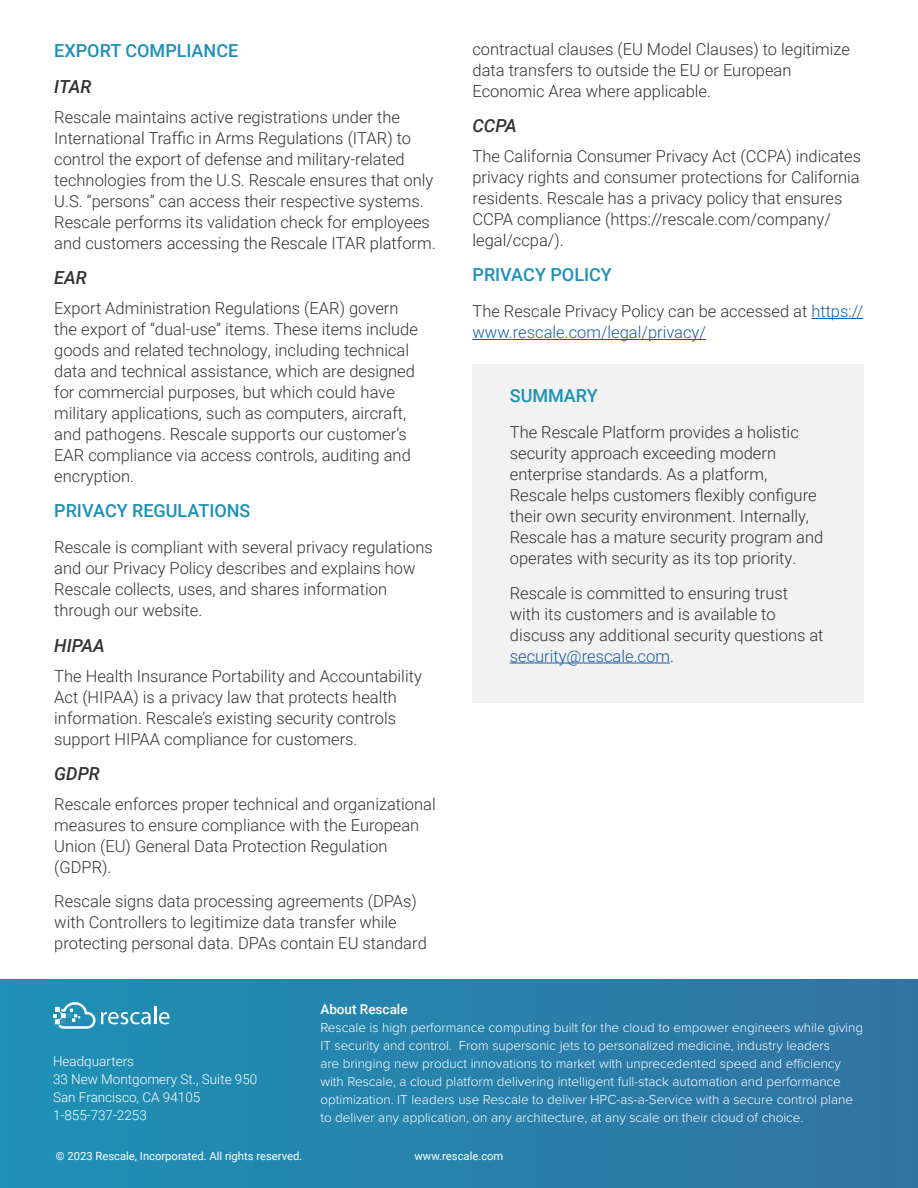
<style>
.page{position:relative;width:918px;height:1188px;background:#fff}
.page>*{position:absolute;margin:0;border:0;box-sizing:border-box;transform-origin:0 0}
.t1{font:500 18px "Roboto";color:#1d91b6}
.Sub_TItle{font:italic 500 18px "Roboto";color:#333}
.body{font:300 16.5px/21px "Roboto";color:#333}
.t2{font:300 13.5px/18px "Proxima Nova";color:#fff}
.t3{font:300 13.5px "Roboto";color:#fff}
.t4{font:500 13.5px "Roboto";color:#fff}
.body-2{font:11.25px "Roboto";color:#fff}
.s1{color:#175d9e}
</style>
<div class="page">
<hr style="left:811px;top:318px;width:52px;height:1px;background:#175d9e">
<hr style="left:472px;top:339px;width:234px;height:1px;background:#175d9e">
<div style="left:0;top:979px;width:918px;height:209px;background:linear-gradient(to right,#1d91b6,#3273a2)"></div>
<svg style="left:53px;top:1002px;width:117px;height:27px;background:#51a6c4"></svg>
<div style="left:473px;top:364px;width:391px;height:339px;background:#f2f2f3"></div>
<hr style="left:510px;top:663px;width:160px;height:1px;background:#175d9e">
<p class="t1" style="left:54px;top:38px;width:186px">EXPORT COMPLIANCE</p>
<p class="Sub_TItle" style="left:54px;top:74px;width:39px">ITAR</p>
<p class="body" style="left:54px;top:106px;width:383px">Rescale maintains active registrations under the International Traffic in Arms Regulations (ITAR) to control the export of defense and military-related technologies from the U.S. Rescale ensures that only U.S. “persons” can access their respective systems.<br>Rescale performs its validation check for employees and customers accessing the Rescale ITAR platform.</p>
<p class="Sub_TItle" style="left:54px;top:265px;width:34px">EAR</p>
<p class="body" style="left:54px;top:297px;width:365px">Export Administration Regulations (EAR) govern the export of “dual-use” items. These items include goods and related technology, including technical data and technical assistance, which are designed for commercial purposes, but which could have military applications, such as computers, aircraft, and pathogens. Rescale supports our customer’s EAR compliance via access controls, auditing and encryption.</p>
<p class="t1" style="left:54px;top:498px;width:198px">PRIVACY REGULATIONS</p>
<p class="body" style="left:54px;top:536px;width:380px">Rescale is compliant with several privacy regulations and our Privacy Policy describes and explains how Rescale collects, uses, and shares information through our website.</p>
<p class="Sub_TItle" style="left:54px;top:633px;width:52px">HIPAA</p>
<p class="body" style="left:54px;top:665px;width:369px">The Health Insurance Portability and Accountability Act (HIPAA) is a privacy law that protects health information. Rescale’s existing security controls support HIPAA compliance for customers.</p>
<p class="Sub_TItle" style="left:54px;top:761px;width:47px">GDPR</p>
<p class="body" style="left:54px;top:793px;width:383px">Rescale enforces proper technical and organizational measures to ensure compliance with the European Union (EU) General Data Protection Regulation (GDPR).</p>
<p class="body" style="left:54px;top:890px;width:374px">Rescale signs data processing agreements (DPAs) with Controllers to legitimize data transfer while protecting personal data. DPAs contain EU standard</p>
<p class="body" style="left:472px;top:38px;width:379px">contractual clauses (EU Model Clauses) to legitimize data transfers to outside the EU or European<br>Economic Area where applicable.</p>
<p class="Sub_TItle" style="left:472px;top:113px;width:46px">CCPA</p>
<p class="body" style="left:472px;top:145px;width:390px">The California Consumer Privacy Act (CCPA) indicates privacy rights and consumer protections for California residents. Rescale has a privacy policy that ensures CCPA compliance (https://rescale.com/company/ legal/ccpa/).</p>
<p class="t1" style="left:472px;top:262px;width:141px">PRIVACY POLICY</p>
<p class="body" style="left:472px;top:300px;width:392px">The Rescale Privacy Policy can be accessed at <span class="s1">https:// www.rescale.com/legal/privacy/</span></p>
<p class="t1" style="left:510px;top:383px;width:89px">SUMMARY</p>
<p class="body" style="left:510px;top:421px;width:315px">The Rescale Platform provides a holistic security approach exceeding modern enterprise standards. As a platform, Rescale helps customers flexibly configure their own security environment. Internally, Rescale has a mature security program and operates with security as its top priority.</p>
<p class="body" style="left:510px;top:582px;width:315px">Rescale is committed to ensuring trust<br>with its customers and is available to discuss any additional security questions at <span class="s1">security@rescale.com</span>.</p>
<p class="t4" style="left:320px;top:999px;width:89px">About Rescale</p>
<p class="t2" style="left:320px;top:1017px;width:544px">Rescale is high performance computing built for the cloud to empower engineers while giving IT security and control. From supersonic jets to personalized medicine, industry leaders<br>are bringing new product innovations to market with unprecedented speed and efficiency with Rescale, a cloud platform delivering intelligent full-stack automation and performance optimization. IT leaders use Rescale to deliver HPC-as-a-Service with a secure control plane to deliver any application, on any architecture, at any scale on their cloud of choice.</p>
<p class="t3" style="left:53px;top:1051px;width:82px">Headquarters</p>
<p class="t3" style="left:53px;top:1069px;width:206px">33 New Montgomery St., Suite 950</p>
<p class="t3" style="left:53px;top:1087px;width:149px">San Francisco, CA 94105</p>
<p class="t3" style="left:53px;top:1105px;width:95px">1-855-737-2253</p>
<p class="body-2" style="left:56px;top:1148px;width:248px">© 2023 Rescale, Incorporated. All rights reserved.</p>
<p class="body-2" style="left:414px;top:1148px;width:91px">www.rescale.com</p>
</div>
